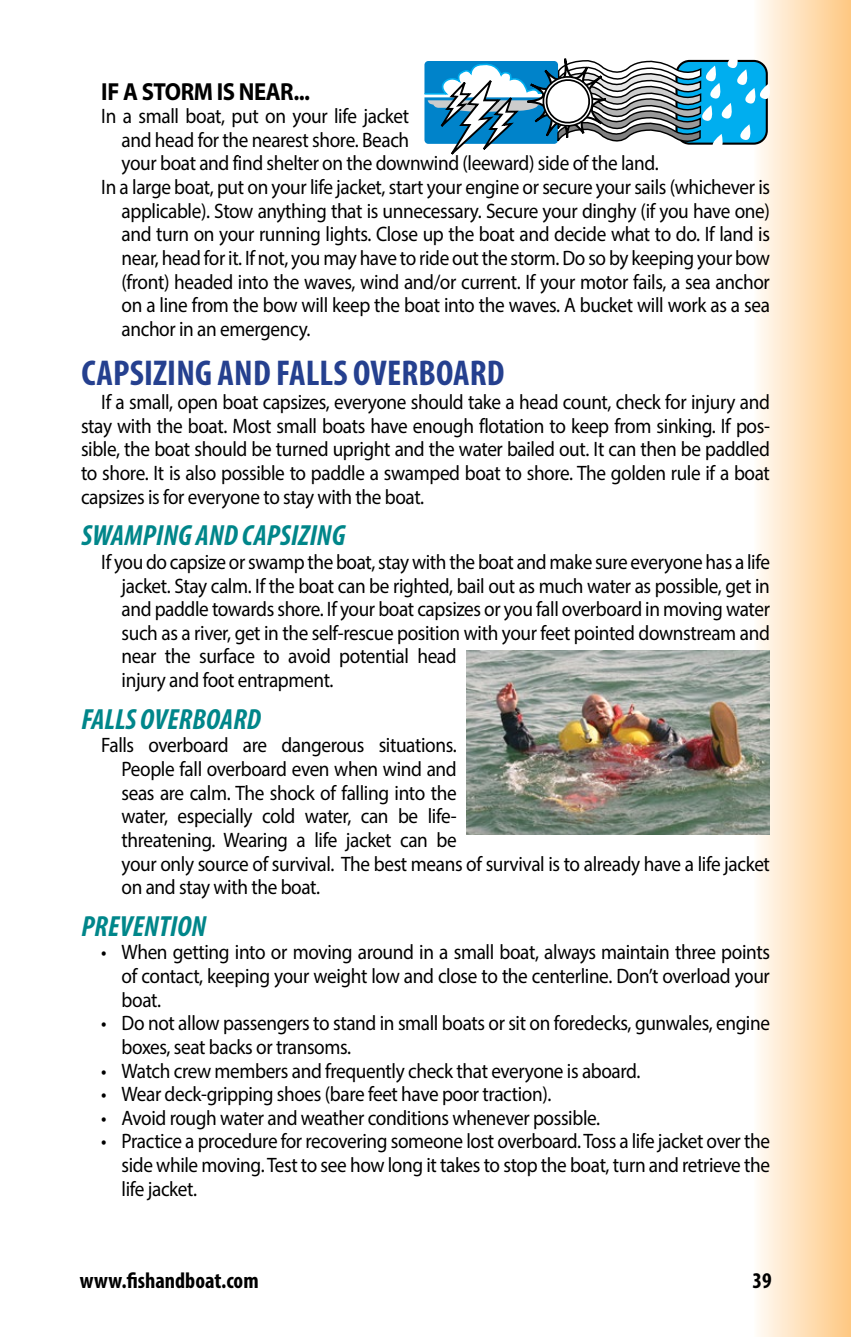
<style>
.page{position:relative;width:851px;height:1337px;background:#fff}
.page>*{position:absolute;margin:0;border:0;box-sizing:border-box;transform-origin:0 0}
.t1{font:700 condensed 36px "Myriad Pro";letter-spacing:.005em;color:#25408f}
.t2{font:italic 700 condensed 29.25px "Myriad Pro";letter-spacing:.005em;color:#00868a}
.t3{font:700 24.75px "Myriad Pro";letter-spacing:-.02em;color:#000;scale:.92 1}
.t4{font:700 condensed 22.5px "Myriad Pro";color:#000}
.t5{font:20.93px/23.6px "Myriad Pro";letter-spacing:-.02em;color:#000;text-align:justify;scale:.92 1}
</style>
<div class="page">
<div style="left:752px;top:0;width:98px;height:1336px;background:linear-gradient(to right,#fffcfa,#fec883)"></div>
<svg style="left:424px;top:51px;width:349px;height:108px"></svg>
<img style="left:467px;top:651px;width:303px;height:183px">
<p class="t3" style="left:101px;top:75px;width:228px">IF A STORM IS NEAR...</p>
<p class="t5" style="left:101px;top:104px;width:336px">In a small boat, put on your life jacket</p>
<p class="t5" style="left:122px;top:128px;width:314px">and head for the nearest shore. Beach</p>
<p class="t5" style="left:122px;top:151px;width:585px">your boat and find shelter on the downwind (leeward) side of the land.</p>
<p class="t5" style="left:101px;top:175px;width:728px">In a large boat, put on your life jacket, start your engine or secure your sails (whichever is</p>
<p class="t5" style="left:122px;top:199px;width:706px">applicable). Stow anything that is unnecessary. Secure your dinghy (if you have one)</p>
<p class="t5" style="left:122px;top:222px;width:706px">and turn on your running lights. Close up the boat and decide what to do. If land is</p>
<p class="t5" style="left:122px;top:246px;width:706px">near, head for it. If not, you may have to ride out the storm. Do so by keeping your bow</p>
<p class="t5" style="left:122px;top:269px;width:706px">(front) headed into the waves, wind and/or current. If your motor fails, a sea anchor</p>
<p class="t5" style="left:122px;top:293px;width:706px">on a line from the bow will keep the boat into the waves. A bucket will work as a sea</p>
<p class="t5" style="left:122px;top:317px;width:207px">anchor in an emergency.</p>
<h1 class="t1" style="left:81px;top:351px;width:424px">CAPSIZING AND FALLS OVERBOARD</h1>
<p class="t5" style="left:81px;top:390px;width:750px;text-indent:20px">If a small, open boat capsizes, everyone should take a head count, check for injury and stay with the boat. Most small boats have enough flotation to keep from sinking. If pos&shy;sible, the boat should be turned upright and the water bailed out. It can then be paddled to shore. It is also possible to paddle a swamped boat to shore. The golden rule if a boat capsizes is for everyone to stay with the boat.</p>
<h2 class="t2" style="left:81px;top:517px;width:266px">SWAMPING AND CAPSIZING</h2>
<p class="t5" style="left:122px;top:550px;width:706px;text-align:left;text-indent:-20px">If you do capsize or swamp the boat, stay with the boat and make sure everyone has a life jacket. Stay calm. If the boat can be righted, bail out as much water as possible, get in and paddle towards shore. If your boat capsizes or you fall overboard in moving water such as a river, get in the self-rescue position with your feet pointed downstream and near the surface to avoid potential head<br>injury and foot entrapment.</p>
<h2 class="t2" style="left:81px;top:700px;width:181px">FALLS OVERBOARD</h2>
<p class="t5" style="left:122px;top:733px;width:706px;text-align:left;text-indent:-20px">Falls overboard are dangerous situations.<br>People fall overboard even when wind and<br>seas are calm. The shock of falling into the<br>water, especially cold water, can be life-<br>threatening. Wearing a life jacket can be<br>your only source of survival. The best means of survival is to already have a life jacket on and stay with the boat.</p>
<h2 class="t2" style="left:81px;top:907px;width:126px">PREVENTION</h2>
<p class="t5" style="left:122px;top:940px;width:706px;text-indent:-20px">• When getting into or moving around in a small boat, always maintain three points of contact, keeping your weight low and close to the centerline. Don’t overload your boat.</p>
<p class="t5" style="left:122px;top:1011px;width:706px;text-indent:-20px">• Do not allow passengers to stand in small boats or sit on foredecks, gunwales, engine boxes, seat backs or transoms.</p>
<p class="t5" style="left:101px;top:1058px;width:587px">• Watch crew members and frequently check that everyone is aboard.</p>
<p class="t5" style="left:101px;top:1082px;width:490px">• Wear deck-gripping shoes (bare feet have poor traction).</p>
<p class="t5" style="left:101px;top:1105px;width:543px">• Avoid rough water and weather conditions whenever possible.</p>
<p class="t5" style="left:122px;top:1129px;width:706px;text-indent:-20px">• Practice a procedure for recovering someone lost overboard. Toss a life jacket over the side while moving. Test to see how long it takes to stop the boat, turn and retrieve the life jacket.</p>
<p class="t4" style="left:80px;top:1266px;width:180px">www.fishandboat.com</p>
<p class="t4" style="left:752px;top:1266px;width:21px">39</p>
</div>
